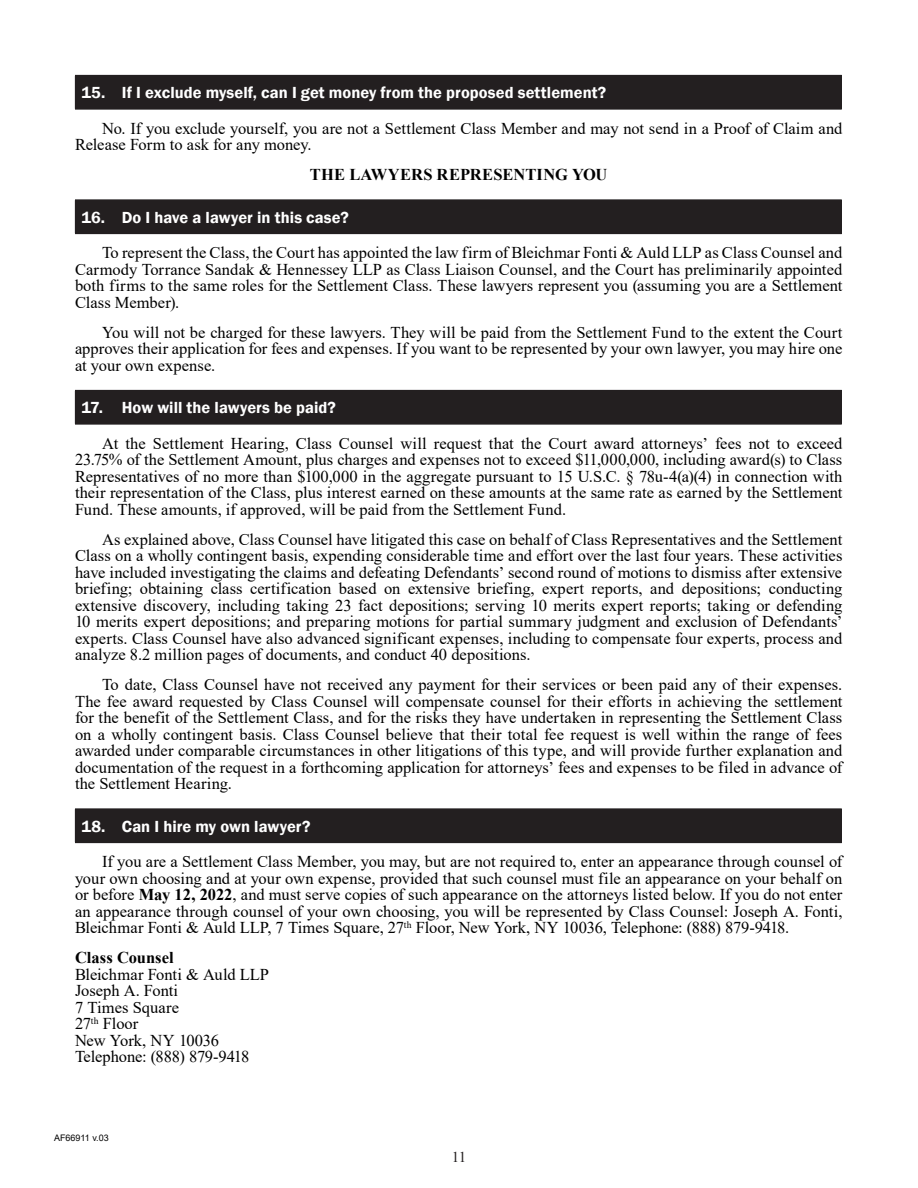
<style>
.page{position:relative;width:918px;height:1188px;background:#fff}
.page>*{position:absolute;margin:0;border:0;box-sizing:border-box;transform-origin:0 0}
.Body_Copy{font:16.5px/16.5px "Times New Roman";color:#000;text-align:justify}
.t1{font:600 16.5px "Franklin Gothic";letter-spacing:.005em;color:#fff}
.Body_Copy-2{font:700 16.5px "Times New Roman";letter-spacing:.005em;color:#000}
.t2{font:15px "Times New Roman";color:#231f20}
.t3{font:9px "Arial";color:#000}
.s1{font-weight:700}
</style>
<div class="page">
<div style="left:75px;top:75px;width:766px;height:34px;background:#231f20"></div>
<hr style="left:75px;top:75px;width:767px;height:1px;background:#231f20">
<hr style="left:841px;top:76px;width:1px;height:33px;background:#231f20">
<hr style="left:75px;top:109px;width:767px;height:1px;background:#231f20">
<div style="left:75px;top:200px;width:766px;height:34px;background:#231f20"></div>
<hr style="left:841px;top:200px;width:1px;height:33px;background:#231f20">
<hr style="left:75px;top:233px;width:767px;height:1px;background:#231f20">
<div style="left:75px;top:390px;width:766px;height:34px;background:#231f20"></div>
<hr style="left:75px;top:390px;width:767px;height:1px;background:#231f20">
<hr style="left:841px;top:391px;width:1px;height:33px;background:#231f20">
<hr style="left:75px;top:424px;width:767px;height:1px;background:#231f20">
<div style="left:75px;top:809px;width:766px;height:34px;background:#231f20"></div>
<hr style="left:75px;top:808px;width:767px;height:1px;background:#231f20">
<hr style="left:841px;top:809px;width:1px;height:33px;background:#231f20">
<hr style="left:75px;top:842px;width:767px;height:1px;background:#231f20">
<p class="t1" style="left:81px;top:82px;width:527px">15. If I exclude myself, can I get money from the proposed settlement?</p>
<p class="Body_Copy" style="left:75px;top:119px;width:769px;text-indent:27px">No. If you exclude yourself, you are not a Settlement Class Member and may not send in a Proof of Claim and<br>Release Form to ask for any money.</p>
<p class="Body_Copy-2" style="left:310px;top:163px;width:299px">THE LAWYERS REPRESENTING YOU</p>
<p class="t1" style="left:81px;top:207px;width:269px">16. Do I have a lawyer in this case?</p>
<p class="Body_Copy" style="left:75px;top:244px;width:769px;text-indent:27px">To represent the Class, the Court has appointed the law firm of Bleichmar Fonti &amp; Auld LLP as Class Counsel and Carmody Torrance Sandak &amp; Hennessey LLP as Class Liaison Counsel, and the Court has preliminarily appointed both firms to the same roles for the Settlement Class. These lawyers represent you (assuming you are a Settlement Class Member).</p>
<p class="Body_Copy" style="left:75px;top:323px;width:769px;text-indent:27px">You will not be charged for these lawyers. They will be paid from the Settlement Fund to the extent the Court approves their application for fees and expenses. If you want to be represented by your own lawyer, you may hire one at your own expense.</p>
<p class="t1" style="left:81px;top:397px;width:256px">17. How will the lawyers be paid?</p>
<p class="Body_Copy" style="left:75px;top:434px;width:769px;text-indent:27px">At the Settlement Hearing, Class Counsel will request that the Court award attorneys’ fees not to exceed 23.75% of the Settlement Amount, plus charges and expenses not to exceed $11,000,000, including award(s) to Class Representatives of no more than $100,000 in the aggregate pursuant to 15 U.S.C. § 78u-4(a)(4) in connection with their representation of the Class, plus interest earned on these amounts at the same rate as earned by the Settlement Fund. These amounts, if approved, will be paid from the Settlement Fund.</p>
<p class="Body_Copy" style="left:75px;top:530px;width:769px;text-indent:27px">As explained above, Class Counsel have litigated this case on behalf of Class Representatives and the Settlement Class on a wholly contingent basis, expending considerable time and effort over the last four years. These activities have included investigating the claims and defeating Defendants’ second round of motions to dismiss after extensive briefing; obtaining class certification based on extensive briefing, expert reports, and depositions; conducting extensive discovery, including taking 23 fact depositions; serving 10 merits expert reports; taking or defending 10 merits expert depositions; and preparing motions for partial summary judgment and exclusion of Defendants’ experts. Class Counsel have also advanced significant expenses, including to compensate four experts, process and analyze 8.2 million pages of documents, and conduct 40 depositions.</p>
<p class="Body_Copy" style="left:75px;top:676px;width:769px;text-indent:27px">To date, Class Counsel have not received any payment for their services or been paid any of their expenses.<br>The fee award requested by Class Counsel will compensate counsel for their efforts in achieving the settlement for the benefit of the Settlement Class, and for the risks they have undertaken in representing the Settlement Class on a wholly contingent basis. Class Counsel believe that their total fee request is well within the range of fees awarded under comparable circumstances in other litigations of this type, and will provide further explanation and documentation of the request in a forthcoming application for attorneys’ fees and expenses to be filed in advance of the Settlement Hearing.</p>
<p class="t1" style="left:81px;top:816px;width:231px">18. Can I hire my own lawyer?</p>
<p class="Body_Copy" style="left:75px;top:853px;width:769px;text-indent:27px">If you are a Settlement Class Member, you may, but are not required to, enter an appearance through counsel of your own choosing and at your own expense, provided that such counsel must file an appearance on your behalf on or before <span class="s1">May 12, 2022</span>, and must serve copies of such appearance on the attorneys listed below. If you do not enter an appearance through counsel of your own choosing, you will be represented by Class Counsel: Joseph A. Fonti, Bleichmar Fonti &amp; Auld LLP, 7 Times Square, 27<sup>th</sup> Floor, New York, NY 10036, Telephone: (888) 879-9418.</p>
<p class="Body_Copy-2" style="left:75px;top:946px;width:100px">Class Counsel</p>
<p class="Body_Copy" style="left:75px;top:965px;width:196px">Bleichmar Fonti &amp; Auld LLP</p>
<p class="Body_Copy" style="left:75px;top:982px;width:105px">Joseph A. Fonti</p>
<p class="Body_Copy" style="left:75px;top:998px;width:106px">7 Times Square</p>
<p class="Body_Copy" style="left:75px;top:1015px;width:65px">27<sup>th</sup> Floor</p>
<p class="Body_Copy" style="left:75px;top:1031px;width:145px">New York, NY 10036</p>
<p class="Body_Copy" style="left:75px;top:1048px;width:176px">Telephone: (888) 879-9418</p>
<p class="t3" style="left:54px;top:1131px;width:56px">AF66911 v.03</p>
<p class="t2" style="left:452px;top:1146px;width:16px">11</p>
</div>
